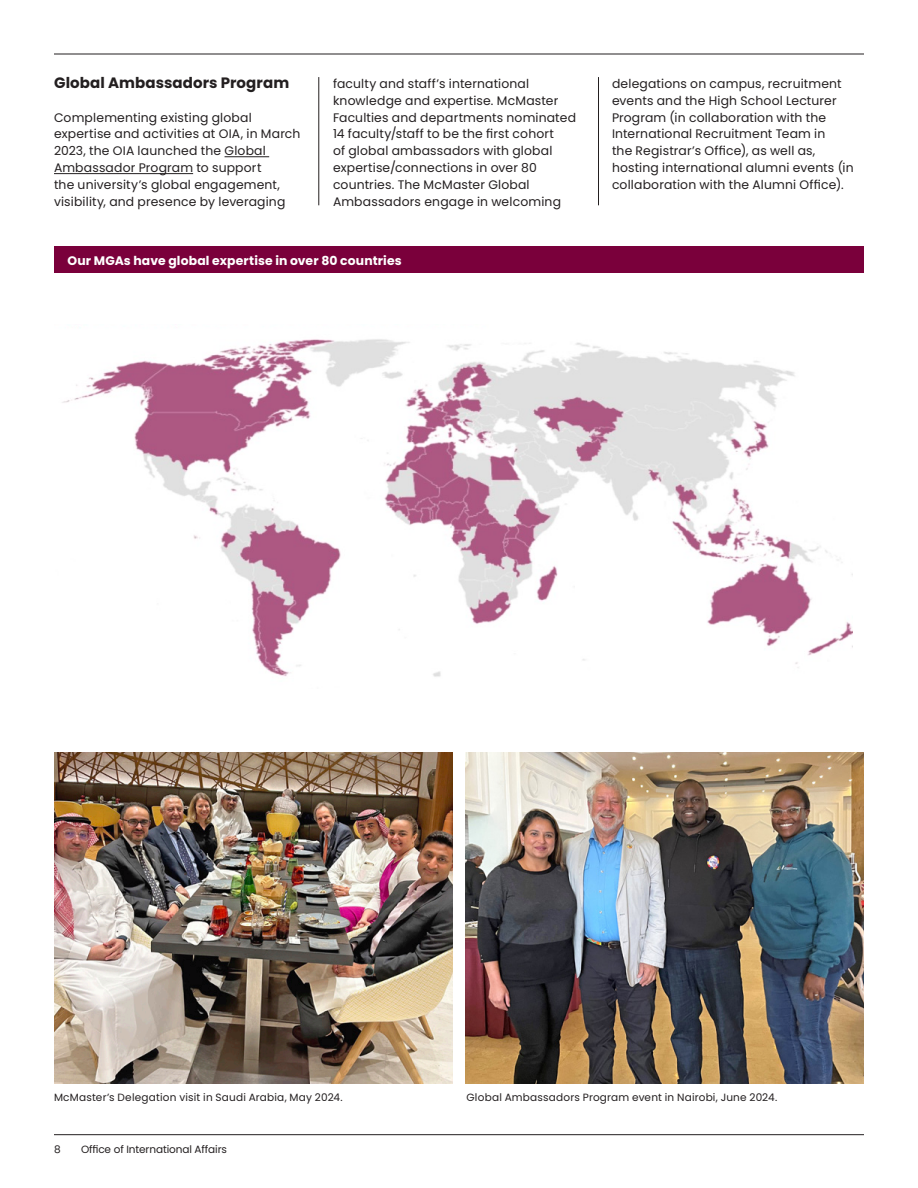
<style>
.page{position:relative;width:918px;height:1188px;background:#fff}
.page>*{position:absolute;margin:0;border:0;box-sizing:border-box;transform-origin:0 0}
.t1{font:700 15px "Poppins";letter-spacing:.005em;color:#231f20}
.P1{font:12.3px/16.8px "Poppins";letter-spacing:.01em;color:#231f20}
.t2{font:700 12.3px "Poppins";letter-spacing:.01em;color:#fff}
.t3{font:10.5px "Poppins";letter-spacing:.015em;color:#231f20}
.t4{font:10.5px "Poppins";letter-spacing:-.01em;color:#231f20}
</style>
<div class="page">
<hr style="left:319px;top:77px;width:1px;height:128px;background:#231f20">
<hr style="left:598px;top:77px;width:1px;height:128px;background:#231f20">
<hr style="left:225px;top:156px;width:44px;height:1px;background:#231f20">
<hr style="left:54px;top:173px;width:139px;height:1px;background:#231f20">
<img style="left:54px;top:753px;width:398px;height:330px">
<img style="left:466px;top:753px;width:398px;height:330px">
<img style="left:62px;top:339px;width:791px;height:338px">
<div style="left:54px;top:246px;width:810px;height:27px;background:#7a003b"></div>
<hr style="left:54px;top:54px;width:810px;height:1px;background:#231f20">
<hr style="left:54px;top:1134px;width:810px;height:1px;background:#231f20">
<h3 class="t1" style="left:54px;top:74px;width:237px">Global Ambassadors Program</h3>
<p class="P1" style="left:54px;top:109px;width:248px">Complementing existing global expertise and activities at OIA, in March 2023, the OIA launched the Global Ambassador Program to support<br>the university’s global engagement, visibility, and presence by leveraging</p>
<p class="P1" style="left:333px;top:75px;width:245px">faculty and staff’s international knowledge and expertise. McMaster Faculties and departments nominated 14 faculty/staff to be the first cohort<br>of global ambassadors with global expertise/connections in over 80 countries. The McMaster Global Ambassadors engage in welcoming</p>
<p class="P1" style="left:612px;top:75px;width:243px">delegations on campus, recruitment events and the High School Lecturer Program (in collaboration with the International Recruitment Team in<br>the Registrar’s Office), as well as, hosting international alumni events (in collaboration with the Alumni Office).</p>
<p class="t2" style="left:68px;top:253px;width:336px">Our MGAs have global expertise in over 80 countries</p>
<p class="t3" style="left:54px;top:1091px;width:290px">McMaster’s Delegation visit in Saudi Arabia, May 2024.</p>
<p class="t3" style="left:467px;top:1091px;width:312px">Global Ambassadors Program event in Nairobi, June 2024.</p>
<p class="t3" style="left:54px;top:1143px;width:8px">8</p>
<p class="t4" style="left:81px;top:1143px;width:148px">Office of International Affairs</p>
</div>
